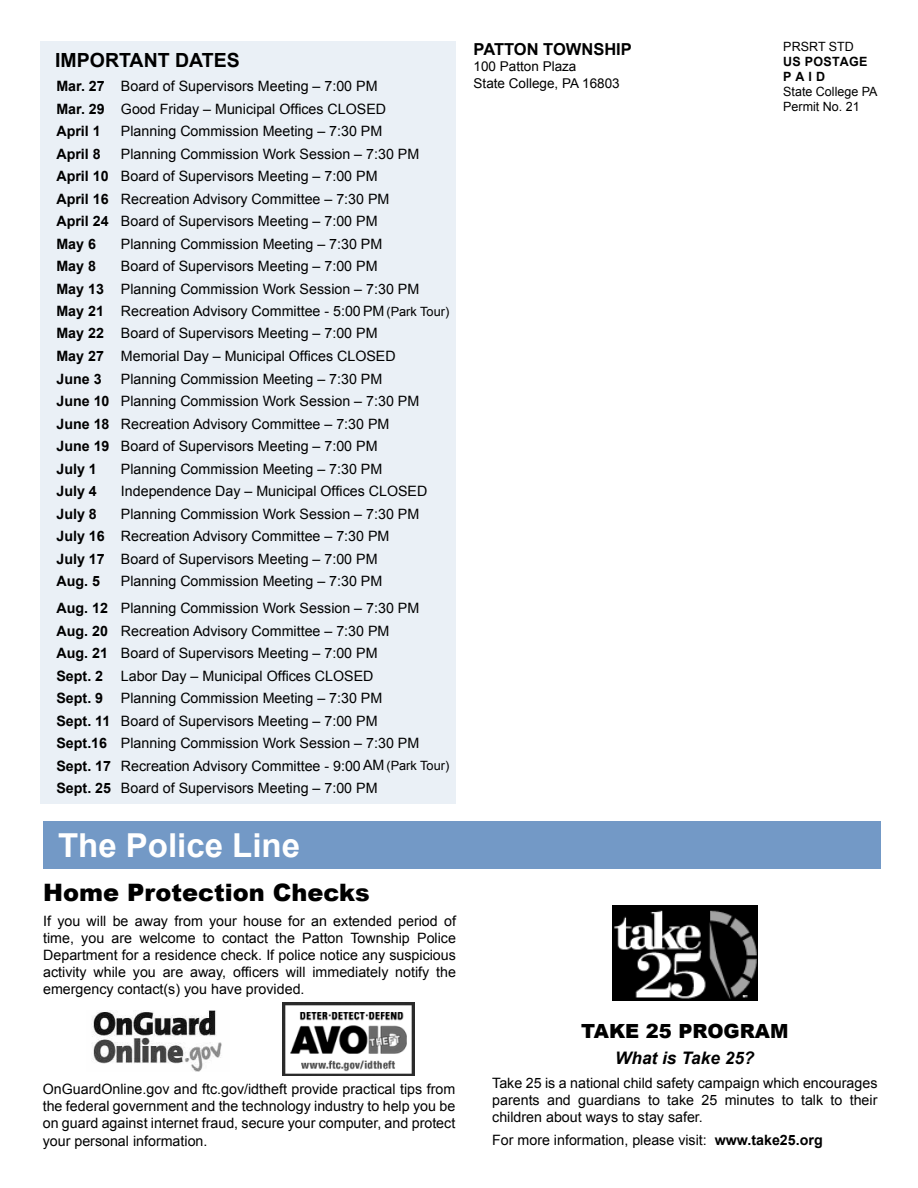
<style>
.page{position:relative;width:918px;height:1188px;background:#fff}
.page>*{position:absolute;margin:0;border:0;box-sizing:border-box;transform-origin:0 0}
.t1{font:700 33px "Arial";color:#fff}
.t2{font:900 24px "Arial";color:#000}
.t3{font:700 19.5px "Arial";color:#000}
.t4{font:900 19.5px "Arial";color:#000}
.t5{font:italic 700 17.25px "Arial";color:#000}
.t6{font:700 16.5px "Arial";color:#000}
.t7{font:14.25px/22.5px "Arial";color:#000}
.t8{font:700 14.25px "Arial";color:#000}
.t9{font:13.5px/16.2px "Arial";color:#000}
.t10{font:12.75px/15px "Arial";color:#000}
.t11{font:700 12.75px/15px "Arial";letter-spacing:.02em;color:#000}
.s1{font-weight:700}
.s2{font-size:12.75px}
</style>
<div class="page">
<div style="left:40px;top:41px;width:416px;height:763px;background:#eaf0f6"></div>
<div style="left:43px;top:821px;width:838px;height:47px;background:#7399c6"></div>
<img style="left:283px;top:1002px;width:131px;height:74px">
<img style="left:92px;top:1011px;width:130px;height:61px">
<img style="left:612px;top:906px;width:146px;height:95px">
<h3 class="t3" style="left:55px;top:49px;width:78px">IMPORTANT</h3>
<h3 class="t3" style="left:175px;top:49px;width:64px">DATES</h3>
<p class="t7" style="left:56px;top:75px;width:331px"><span class="s1">Mar. 27</span> Board of Supervisors Meeting – 7:00 PM<br><span class="s1">Mar. 29</span> Good Friday – Municipal Offices CLOSED<br><span class="s1">April 1</span></p>
<p class="t7" style="left:121px;top:120px;width:263px">Planning Commission Meeting – 7:30 PM</p>
<p class="t7" style="left:56px;top:142px;width:364px;text-indent:64px">Planning Commission Work Session – 7:30 PM <span class="s1">April 10</span> Board of Supervisors Meeting – 7:00 PM<br><span class="s1">April 16</span> Recreation Advisory Committee – 7:30 PM <span class="s1">April 24</span> Board of Supervisors Meeting – 7:00 PM<br><span class="s1">May 6</span></p>
<p class="t8" style="left:56px;top:145px;width:46px">April 8</p>
<p class="t7" style="left:121px;top:232px;width:263px">Planning Commission Meeting – 7:30 PM</p>
<p class="t7" style="left:56px;top:255px;width:394px;text-indent:64px">Board of Supervisors Meeting – 7:00 PM<br><span class="s1">May 13</span> Planning Commission Work Session – 7:30 PM <span class="s1">May 21</span> Recreation Advisory Committee - 5:00PM <span class="s2">(Park Tour)<br></span><span class="s1">May 22</span> Board of Supervisors Meeting – 7:00 PM<br><span class="s1">May 27</span> Memorial Day – Municipal Offices CLOSED<br><span class="s1">June 3</span></p>
<p class="t8" style="left:56px;top:258px;width:41px">May 8</p>
<p class="t7" style="left:56px;top:367px;width:364px;text-indent:64px">Planning Commission Meeting – 7:30 PM<br><span class="s1">June 10</span> Planning Commission Work Session – 7:30 PM <span class="s1">June 18</span> Recreation Advisory Committee – 7:30 PM <span class="s1">June 19</span> Board of Supervisors Meeting – 7:00 PM<br><span class="s1">July 1</span></p>
<p class="t7" style="left:121px;top:457px;width:263px">Planning Commission Meeting – 7:30 PM</p>
<p class="t8" style="left:56px;top:483px;width:42px">July 4</p>
<p class="t7" style="left:121px;top:480px;width:308px">Independence Day – Municipal Offices CLOSED</p>
<p class="t8" style="left:56px;top:505px;width:42px">July 8</p>
<p class="t7" style="left:56px;top:502px;width:364px;text-indent:64px">Planning Commission Work Session – 7:30 PM <span class="s1">July 16</span> Recreation Advisory Committee – 7:30 PM <span class="s1">July 17</span> Board of Supervisors Meeting – 7:00 PM<br><span class="s1">Aug. 5</span></p>
<p class="t7" style="left:56px;top:567px;width:364px;line-height:27px;text-indent:64px">Planning Commission Meeting – 7:30 PM<br><span class="s1">Aug. 12</span> Planning Commission Work Session – 7:30 PM</p>
<p class="t7" style="left:56px;top:619px;width:394px"><span class="s1">Aug. 20</span> Recreation Advisory Committee – 7:30 PM<br><span class="s1">Aug. 21</span> Board of Supervisors Meeting – 7:00 PM<br><span class="s1">Sept. 2</span> Labor Day – Municipal Offices CLOSED<br><span class="s1">Sept. 9</span> Planning Commission Meeting – 7:30 PM<br><span class="s1">Sept. 11</span> Board of Supervisors Meeting – 7:00 PM<br><span class="s1">Sept.16</span> Planning Commission Work Session – 7:30 PM <span class="s1">Sept. 17</span> Recreation Advisory Committee - 9:00AM <span class="s2">(Park Tour)<br></span><span class="s1">Sept. 25</span> Board of Supervisors Meeting – 7:00 PM</p>
<h1 class="t1" style="left:58px;top:827px;width:244px">The Police Line</h1>
<h2 class="t2" style="left:43px;top:875px;width:328px">Home Protection Checks</h2>
<p class="t7" style="left:43px;top:912px;width:414px;line-height:17.1px;text-align:justify">If you will be away from your house for an extended period of time, you are welcome to contact the Patton Township Police Department for a residence check. If police notice any suspicious activity while you are away, officers will immediately notify the emergency contact(s) you have provided.</p>
<p class="t7" style="left:43px;top:1081px;width:414px;line-height:17.1px;text-align:justify">OnGuardOnline.gov and ftc.gov/idtheft provide practical tips from the federal government and the technology industry to help you be on guard against internet fraud, secure your computer, and protect your personal information.</p>
<p class="t6" style="left:474px;top:40px;width:158px">Patton Township</p>
<p class="t9" style="left:474px;top:58px;width:148px">100 Patton Plaza<br>State College, PA 16803</p>
<p class="t10" style="left:783px;top:39px;width:72px">PRSRT STD</p>
<p class="t11" style="left:783px;top:54px;width:76px">US Postage<br>P A I D</p>
<p class="t10" style="left:783px;top:84px;width:96px">State College PA<br>Permit No. 21</p>
<h3 class="t4" style="left:581px;top:1017px;width:209px">TAKE 25 PROGRAM</h3>
<p class="t5" style="left:615px;top:1048px;width:141px">What is Take 25?</p>
<p class="t7" style="left:492px;top:1075px;width:387px;line-height:17.1px;text-align:justify">Take 25 is a national child safety campaign which encourages parents and guardians to take 25 minutes to talk to their children about ways to stay safer.</p>
<p class="t7" style="left:492px;top:1129px;width:332px">For more information, please visit: <span class="s1">www.take25.org</span></p>
</div>
